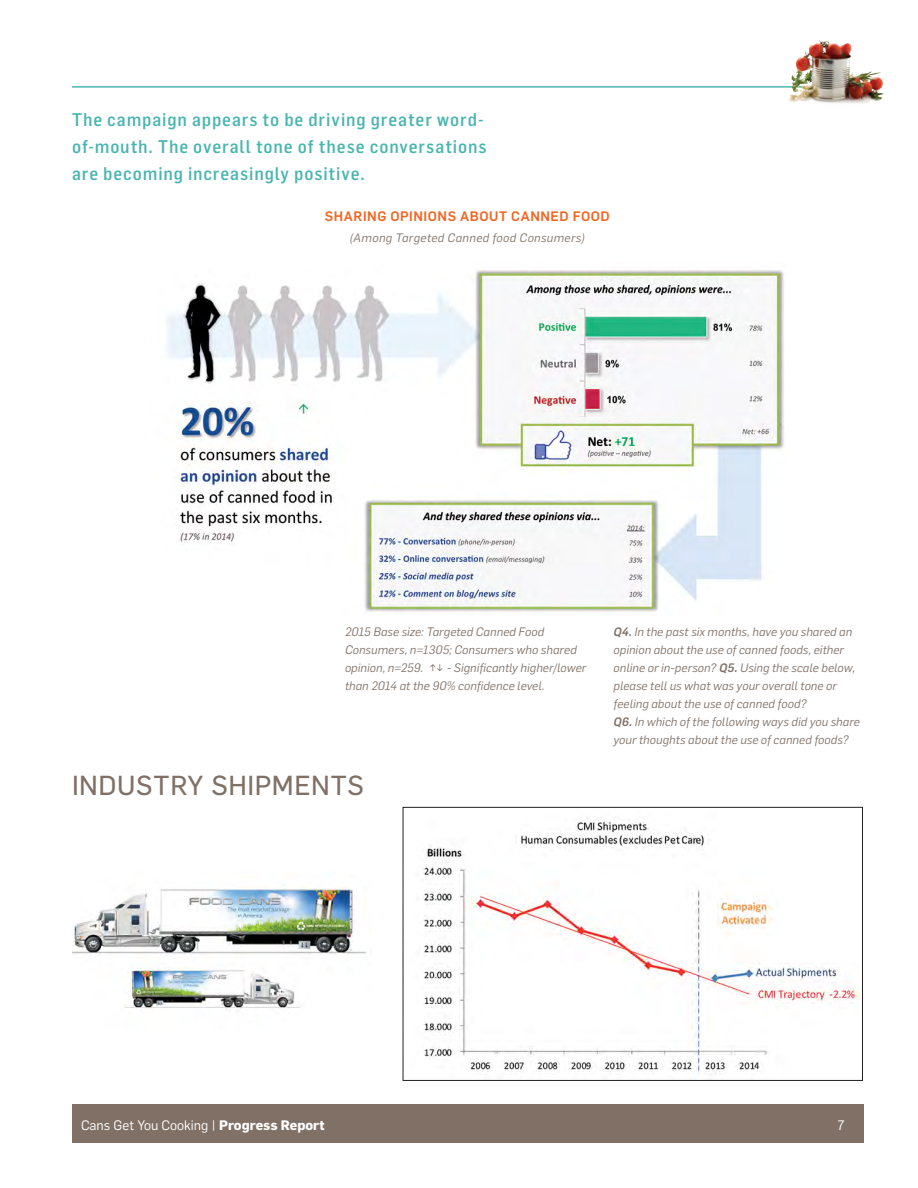
<style>
.page{position:relative;width:918px;height:1188px;background:#fff}
.page>*{position:absolute;margin:0;border:0;box-sizing:border-box;transform-origin:0 0}
.t1{font:27px "Flama Basic";letter-spacing:.02em;color:#807066}
.t2{font:500 18px/27px "Flama Semicondensed";letter-spacing:.05em;color:#49b5b0}
.t3{font:13.5px "Flama";color:#fff}
.t4{font:500 13.5px "Flama";letter-spacing:.035em;color:#f26522}
.t5{font:italic 12px/18px "Flama";letter-spacing:.01em;color:#807066}
.t6{font:italic 12px "Flama";letter-spacing:.035em;color:#807066}
.s1{font-weight:500}
.s2{font-weight:700}
</style>
<div class="page">
<hr style="left:72px;top:86px;width:810px;height:2px;background:#49b5b0">
<img style="left:791px;top:40px;width:30px;height:53px">
<img style="left:422px;top:817px;width:439px;height:258px">
<div style="left:403px;top:807px;width:460px;height:274px;border:1px solid #231f20"></div>
<img style="left:72px;top:886px;width:295px;height:126px">
<div style="left:72px;top:1104px;width:792px;height:39px;background:#807066"></div>
<img style="left:167px;top:270px;width:618px;height:342px">
<h2 class="t2" style="left:72px;top:105px;width:416px">The campaign appears to be driving greater word&shy;of-mouth. The overall tone of these conversations are becoming increasingly positive.</h2>
<p class="t4" style="left:325px;top:206px;width:287px">SHARING OPINIONS ABOUT CANNED FOOD</p>
<p class="t6" style="left:350px;top:229px;width:237px">(Among Targeted Canned food Consumers)</p>
<p class="t5" style="left:345px;top:622px;width:243px">2015 Base size: Targeted Canned Food Consumers, n=1305; Consumers who shared opinion, n=259. ↑↓ - Significantly higher/lower than 2014 at the 90% confidence level.</p>
<p class="t5" style="left:614px;top:622px;width:248px"><span class="s1">Q4.</span> In the past six months, have you shared an opinion about the use of canned foods, either online or in-person? <span class="s1">Q5.</span> Using the scale below, please tell us what was your overall tone or feeling about the use of canned food?<br><span class="s1">Q6.</span> In which of the following ways did you share your thoughts about the use of canned foods?</p>
<h1 class="t1" style="left:72px;top:766px;width:293px">INDUSTRY SHIPMENTS</h1>
<p class="t3" style="left:81px;top:1116px;width:245px">Cans Get You Cooking | <span class="s2">Progress Report</span></p>
<p class="t3" style="left:837px;top:1116px;width:9px">7</p>
</div>
